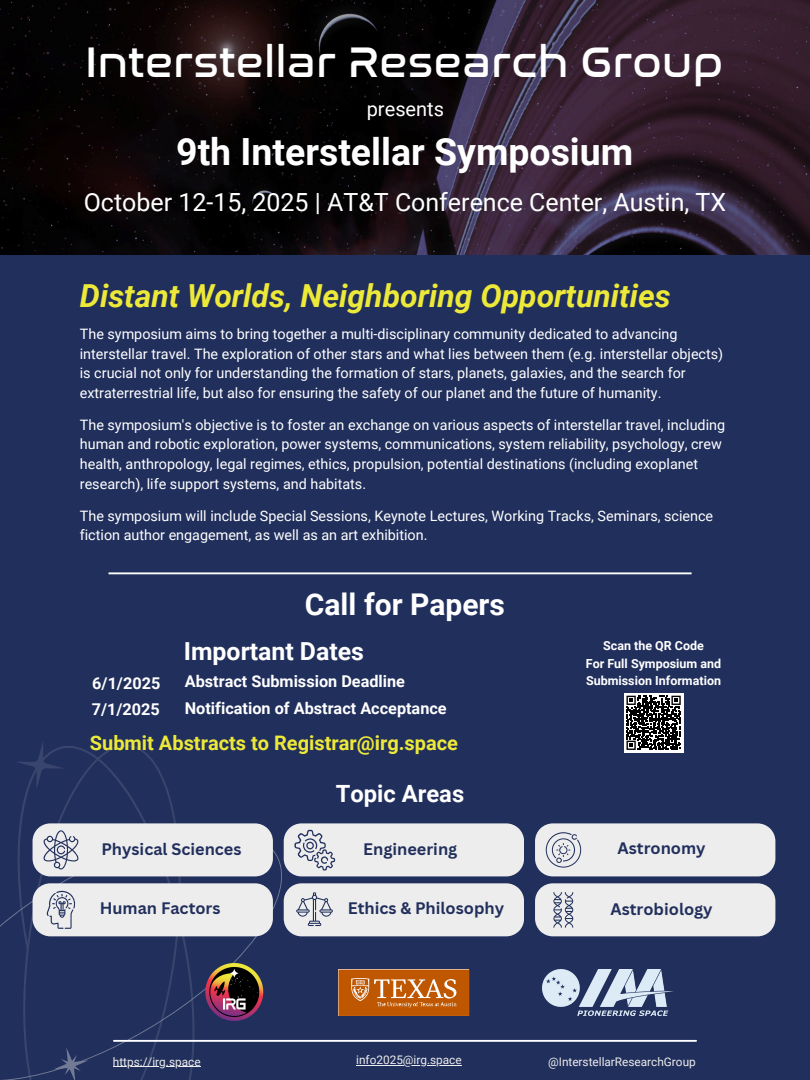
<style>
.page{position:relative;width:810px;height:1080px;background:#212f5c}
.page>*{position:absolute;margin:0;border:0;box-sizing:border-box;transform-origin:0 0}
.t1{font:43.75px "Nasalization";color:#fff}
.t2{font:700 37.5px "Roboto";color:#fff}
.t3{font:italic 700 31.75px "Roboto";color:#ede939}
.t4{font:700 30px "Roboto";color:#fff}
.t5{font:25px "Roboto";color:#fff}
.t6{font:700 24.88px "Roboto";color:#fff}
.t7{font:700 23.75px "Roboto";color:#fff}
.t8{font:700 20px "Roboto";color:#ede939}
.t9{font:20px "Roboto";color:#fff}
.t10{font:700 16.25px "Canva Sans";color:#212f5c}
.t11{font:700 16.25px "Roboto";color:#fff}
.t12{font:14.38px/19.7px "Roboto";color:#fff}
.t13{font:700 12.5px/17.4px "Roboto";color:#fff}
.t14{font:11.81px "Roboto";color:#ededed}
</style>
<div class="page">
<svg style="left:0;top:743px;width:246px;height:337px"></svg>
<svg style="left:0;top:0;width:809px;height:255px;background:#1d121b"></svg>
<svg style="left:205px;top:962px;width:59px;height:60px"></svg>
<svg style="left:33px;top:823px;width:240px;height:53px;background:#e2e2e5"></svg>
<svg style="left:535px;top:823px;width:240px;height:53px;background:#e3e4e6"></svg>
<svg style="left:33px;top:883px;width:240px;height:53px;background:#e4e4e6"></svg>
<svg style="left:284px;top:883px;width:240px;height:53px;background:#e4e4e6"></svg>
<svg style="left:535px;top:883px;width:240px;height:53px;background:#e3e4e6"></svg>
<svg style="left:284px;top:823px;width:240px;height:53px;background:#e2e3e5"></svg>
<svg style="left:339px;top:970px;width:130px;height:46px;background:#c66b1f"></svg>
<img style="left:543px;top:970px;width:130px;height:46px">
<div style="left:624px;top:693px;width:59px;height:60px;background:#fff"></div>
<svg style="left:626px;top:696px;width:55px;height:54px"></svg>
<hr style="left:114px;top:1040px;width:582px;height:2px;background:#fff">
<hr style="left:113px;top:1067px;width:88px;height:1px;background:#ededed">
<hr style="left:356px;top:1065px;width:106px;height:1px;background:#ededed">
<hr style="left:109px;top:572px;width:583px;height:2px;background:#fff">
<p class="t1" style="left:85px;top:37px;width:639px">Interstellar Research Group</p>
<p class="t9" style="left:367px;top:97px;width:79px">presents</p>
<p class="t2" style="left:176px;top:130px;width:459px">9th Interstellar Symposium</p>
<p class="t5" style="left:84px;top:187px;width:644px">October 12-15, 2025 | AT&amp;T Conference Center, Austin, TX</p>
<p class="t3" style="left:80px;top:277px;width:593px">Distant Worlds, Neighboring Opportunities</p>
<p class="t12" style="left:80px;top:324px;width:645px">The symposium aims to bring together a multi-disciplinary community dedicated to advancing interstellar travel. The exploration of other stars and what lies between them (e.g. interstellar objects) is crucial not only for understanding the formation of stars, planets, galaxies, and the search for extraterrestrial life, but also for ensuring the safety of our planet and the future of humanity.</p>
<p class="t12" style="left:80px;top:415px;width:647px">The symposium's objective is to foster an exchange on various aspects of interstellar travel, including human and robotic exploration, power systems, communications, system reliability, psychology, crew health, anthropology, legal regimes, ethics, propulsion, potential destinations (including exoplanet research), life support systems, and habitats.</p>
<p class="t12" style="left:80px;top:506px;width:635px">The symposium will include Special Sessions, Keynote Lectures, Working Tracks, Seminars, science fiction author engagement, as well as an art exhibition.</p>
<p class="t4" style="left:305px;top:588px;width:201px">Call for Papers</p>
<p class="t6" style="left:184px;top:637px;width:182px">Important Dates</p>
<p class="t11" style="left:185px;top:672px;width:222px">Abstract Submission Deadline</p>
<p class="t11" style="left:185px;top:699px;width:263px">Notification of Abstract Acceptance</p>
<p class="t11" style="left:92px;top:674px;width:70px">6/1/2025</p>
<h3 class="t11" style="left:92px;top:700px;width:70px">7/1/2025</h3>
<h4 class="t8" style="left:90px;top:731px;width:370px">Submit Abstracts to Registrar@irg.space</h4>
<p class="t7" style="left:336px;top:780px;width:130px">Topic Areas</p>
<p class="t13" style="left:603px;top:637px;width:102px">Scan the QR Code</p>
<p class="t13" style="left:586px;top:655px;width:137px">For Full Symposium and<br>Submission Information</p>
<h1 class="t10" style="left:101px;top:838px;width:142px">Physical Sciences</h1>
<p class="t10" style="left:618px;top:837px;width:90px">Astronomy</p>
<p class="t10" style="left:363px;top:838px;width:96px">Engineering</p>
<h2 class="t10" style="left:100px;top:897px;width:122px">Human Factors</h2>
<h5 class="t10" style="left:348px;top:897px;width:158px">Ethics &amp; Philosophy</h5>
<h3 class="t10" style="left:610px;top:898px;width:104px">Astrobiology</h3>
<p class="t14" style="left:113px;top:1055px;width:89px">https://irg.space</p>
<p class="t14" style="left:356px;top:1053px;width:107px">info2025@irg.space</p>
<p class="t14" style="left:548px;top:1055px;width:149px">@InterstellarResearchGroup</p>
</div>
